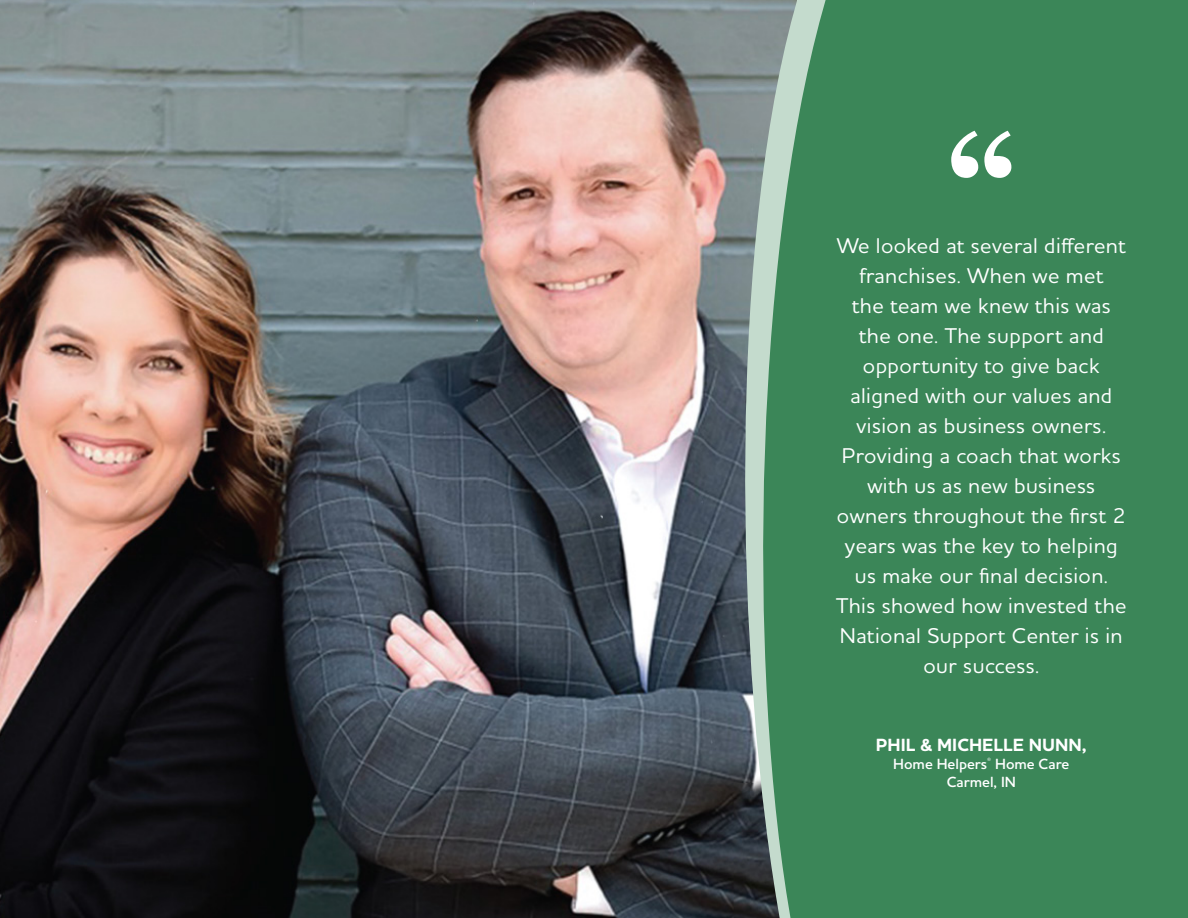
<style>
.page{position:relative;width:1188px;height:918px;background:#fff}
.page>*{position:absolute;margin:0;border:0;box-sizing:border-box;transform-origin:0 0}
.t1{font:500 21.75px/30px "Vmgggb Houschka Pro";letter-spacing:.02em;color:#fff;text-align:center}
.t2{font:700 18px "Mllrsf Houschka Pro";color:#fff}
.t3{font:600 15px "Mrnwbg Houschka Pro";color:#fff}
</style>
<div class="page">
<img style="left:0;top:0;width:727px;height:918px">
<svg style="left:727px;top:0;width:17px;height:918px;background:#58636b"></svg>
<svg style="left:744px;top:0;width:444px;height:918px;background:#42885e"></svg>
<svg style="left:951px;top:131px;width:60px;height:47px"></svg>
<p class="t1" style="left:836px;top:230px;width:292px">We looked at several different franchises. When we met<br>the team we knew this was the one. The support and opportunity to give back aligned with our values and vision as business owners.<br>Providing a coach that works with us as new business owners throughout the first 2 years was the key to helping us make our final decision.<br>This showed how invested the<br>National Support Center is in our success.</p>
<p class="t2" style="left:876px;top:733px;width:212px">PHIL &amp; MICHELLE NUNN,</p>
<p class="t3" style="left:893px;top:754px;width:178px">Home Helpers<sup>®</sup> Home Care</p>
<p class="t3" style="left:947px;top:772px;width:71px">Carmel, IN</p>
</div>
